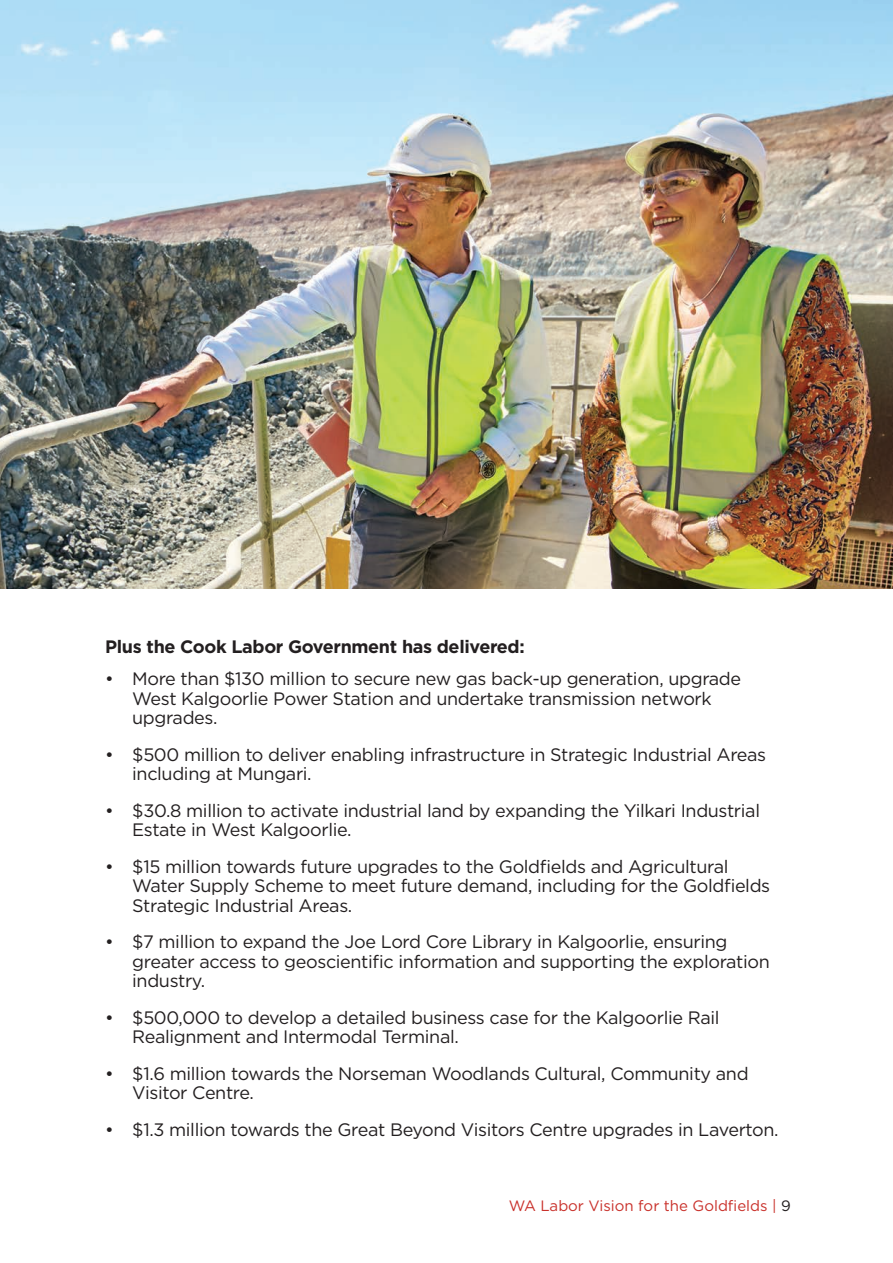
<style>
.page{position:relative;width:893px;height:1263px;background:#fff}
.page>*{position:absolute;margin:0;border:0;box-sizing:border-box;transform-origin:0 0}
.t1{font:18px/19.5px "Gotham";letter-spacing:-.02em;color:#231f20}
.t2{font:700 18px "Gotham";letter-spacing:-.02em;color:#231f20}
.t3{font:15px "Gotham";color:#c9312b}
.s1{color:#231f20}
</style>
<div class="page">
<img style="left:0;top:0;width:893px;height:589px">
<p class="t2" style="left:105px;top:635px;width:421px">Plus the Cook Labor Government has delivered:</p>
<p class="t1" style="left:132px;top:669px;width:610px;text-indent:-27px">• More than $130 million to secure new gas back-up generation, upgrade<br>West Kalgoorlie Power Station and undertake transmission network upgrades.</p>
<p class="t1" style="left:132px;top:744px;width:635px;text-indent:-27px">• $500 million to deliver enabling infrastructure in Strategic Industrial Areas including at Mungari.</p>
<p class="t1" style="left:132px;top:800px;width:629px;text-indent:-27px">• $30.8 million to activate industrial land by expanding the Yilkari Industrial<br>Estate in West Kalgoorlie.</p>
<p class="t1" style="left:132px;top:856px;width:639px;text-indent:-27px">• $15 million towards future upgrades to the Goldfields and Agricultural<br>Water Supply Scheme to meet future demand, including for the Goldfields<br>Strategic Industrial Areas.</p>
<p class="t1" style="left:132px;top:932px;width:639px;text-indent:-27px">• $7 million to expand the Joe Lord Core Library in Kalgoorlie, ensuring greater access to geoscientific information and supporting the exploration industry.</p>
<p class="t1" style="left:132px;top:1007px;width:589px;text-indent:-27px">• $500,000 to develop a detailed business case for the Kalgoorlie Rail<br>Realignment and Intermodal Terminal.</p>
<p class="t1" style="left:132px;top:1063px;width:618px;text-indent:-27px">• $1.6 million towards the Norseman Woodlands Cultural, Community and<br>Visitor Centre.</p>
<p class="t1" style="left:105px;top:1119px;width:675px">• $1.3 million towards the Great Beyond Visitors Centre upgrades in Laverton.</p>
<p class="t3" style="left:509px;top:1196px;width:284px">WA Labor Vision for the Goldfields | <span class="s1">9</span></p>
</div>
